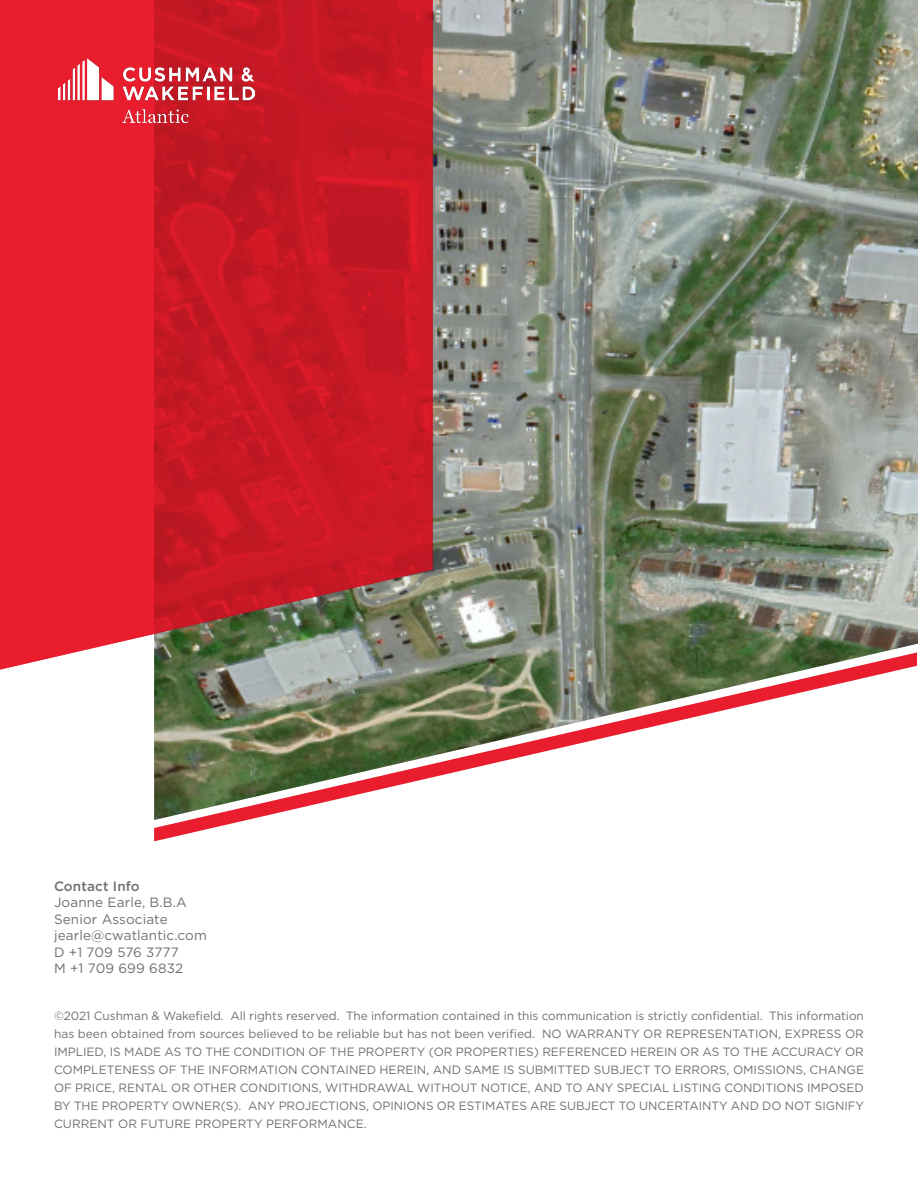
<style>
.page{position:relative;width:918px;height:1188px;background:#fff}
.page>*{position:absolute;margin:0;border:0;box-sizing:border-box;transform-origin:0 0}
.Contact_Info_-_stand{font:13.5px "Gotham";letter-spacing:.01em;color:#6d6f71}
.Contact_Info_-_stand-2{font:13.5px "Gotham";letter-spacing:-.01em;color:#6d6f71}
.Contact_Info_-_stand-3{font:500 13.5px "Gotham";letter-spacing:.01em;color:#6d6f71}
.t1{font:12px/18px "Gotham";color:#6d6f71;text-align:justify}
</style>
<div class="page">
<img style="left:433px;top:0;width:485px;height:652px">
<svg style="left:0;top:0;width:433px;height:670px;background:#cf212d"></svg>
<svg style="left:154px;top:652px;width:763px;height:189px"></svg>
<img style="left:58px;top:59px;width:197px;height:63px">
<p class="Contact_Info_-_stand-3" style="left:54px;top:877px;width:87px">Contact Info</p>
<p class="Contact_Info_-_stand" style="left:54px;top:894px;width:134px">Joanne Earle, B.B.A</p>
<p class="Contact_Info_-_stand" style="left:54px;top:910px;width:115px">Senior Associate</p>
<p class="Contact_Info_-_stand" style="left:54px;top:927px;width:154px">jearle@cwatlantic.com</p>
<p class="Contact_Info_-_stand-2" style="left:54px;top:943px;width:126px">D +1 709 576 3777</p>
<p class="Contact_Info_-_stand" style="left:54px;top:960px;width:131px">M +1 709 699 6832</p>
<p class="t1" style="left:54px;top:1006px;width:812px">©2021 Cushman &amp; Wakefield. All rights reserved. The information contained in this communication is strictly confidential. This information has been obtained from sources believed to be reliable but has not been verified. NO WARRANTY OR REPRESENTATION, EXPRESS OR IMPLIED, IS MADE AS TO THE CONDITION OF THE PROPERTY (OR PROPERTIES) REFERENCED HEREIN OR AS TO THE ACCURACY OR COMPLETENESS OF THE INFORMATION CONTAINED HEREIN, AND SAME IS SUBMITTED SUBJECT TO ERRORS, OMISSIONS, CHANGE OF PRICE, RENTAL OR OTHER CONDITIONS, WITHDRAWAL WITHOUT NOTICE, AND TO ANY SPECIAL LISTING CONDITIONS IMPOSED BY THE PROPERTY OWNER(S). ANY PROJECTIONS, OPINIONS OR ESTIMATES ARE SUBJECT TO UNCERTAINTY AND DO NOT SIGNIFY CURRENT OR FUTURE PROPERTY PERFORMANCE.</p>
</div>
